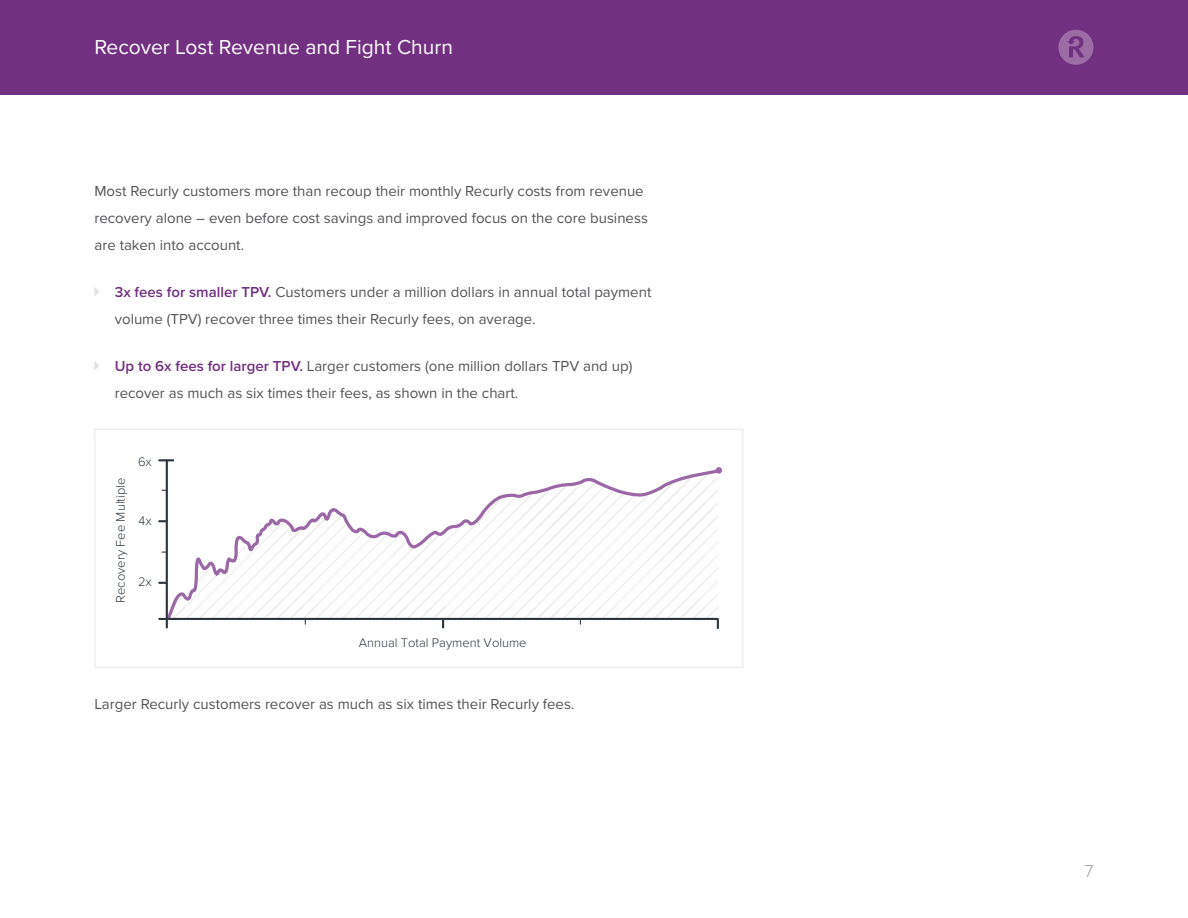
<style>
.page{position:relative;width:1188px;height:918px;background:#fff}
.page>*{position:absolute;margin:0;border:0;box-sizing:border-box;transform-origin:0 0}
.t1{font:21px "Proxima Nova";color:#fff}
.t2{font:300 18px "Proxima Nova";color:#a3a3a7}
.t3{font:15px/27px "Proxima Nova";color:#545457}
.t4{font:300 12.9px "Proxima Nova";color:#2e373e}
.s1{font-weight:600;color:#723080}
</style>
<div class="page">
<svg style="left:165px;top:468px;width:554px;height:153px"></svg>
<svg style="left:442px;top:620px;width:2px;height:7px"></svg>
<svg style="left:159px;top:520px;width:7px;height:2px"></svg>
<svg style="left:159px;top:582px;width:7px;height:2px"></svg>
<hr style="left:159px;top:618px;width:559px;height:2px;background:#2e373e">
<hr style="left:166px;top:461px;width:2px;height:166px;background:#2e373e">
<svg style="left:159px;top:459px;width:14px;height:2px"></svg>
<svg style="left:717px;top:620px;width:2px;height:8px"></svg>
<div style="left:716px;top:467px;width:6px;height:7px;background:#9b68a6;border-radius:50%"></div>
<div style="left:94px;top:429px;width:649px;height:239px;border:1px solid #e8e8e9"></div>
<div style="left:0;top:0;width:1188px;height:94px;background:#723080"></div>
<svg style="left:1058px;top:30px;width:36px;height:35px"></svg>
<h1 class="t1" style="left:94px;top:35px;width:360px">Recover Lost Revenue and Fight Churn</h1>
<p class="t3" style="left:94px;top:177px;width:555px">Most Recurly customers more than recoup their monthly Recurly costs from revenue recovery alone – even before cost savings and improved focus on the core business are taken into account.</p>
<p class="t3" style="left:115px;top:279px;width:538px"><span class="s1">3x fees for smaller TPV.</span> Customers under a million dollars in annual total payment volume (TPV) recover three times their Recurly fees, on average.</p>
<p class="t3" style="left:115px;top:353px;width:519px"><span class="s1">Up to 6x fees for larger TPV.</span> Larger customers (one million dollars TPV and up) recover as much as six times their fees, as shown in the chart.</p>
<p class="t4" style="left:113px;top:603px;width:126px;rotate:-90deg">Recovery Fee Multiple</p>
<p class="t4" style="left:138px;top:454px;width:15px">6x</p>
<p class="t4" style="left:139px;top:513px;width:15px">4x</p>
<p class="t4" style="left:138px;top:574px;width:15px">2x</p>
<p class="t4" style="left:359px;top:635px;width:169px">Annual Total Payment Volume</p>
<p class="t3" style="left:94px;top:690px;width:481px">Larger Recurly customers recover as much as six times their Recurly fees.</p>
<p class="t2" style="left:1084px;top:860px;width:11px">7</p>
</div>
